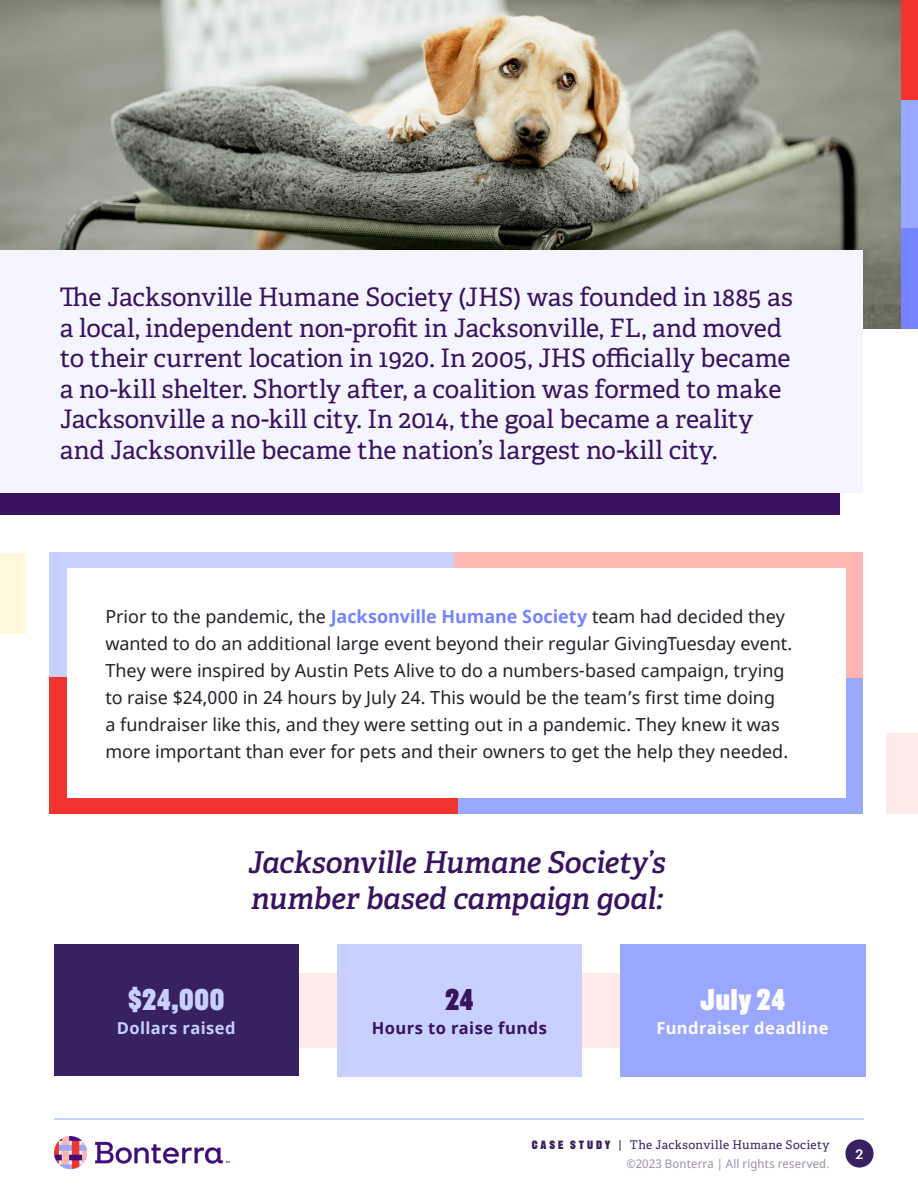
<style>
.page{position:relative;width:918px;height:1188px;background:#fff}
.page>*{position:absolute;margin:0;border:0;box-sizing:border-box;transform-origin:0 0}
.t1{font:italic 600 30px/36px "Adelle";letter-spacing:-.01em;color:#381360}
.Footer_Title{font:900 30px "Recent Grotesk";color:#c7d0ff}
.Footer_Title-2{font:900 30px "Recent Grotesk";letter-spacing:.03em;color:#fff}
.Footer_Title-3{font:900 30px "Recent Grotesk";color:#381360}
.t2{font:25.5px/30.6px "Adelle";letter-spacing:-.005em;color:#381360}
.t3{font:18px/27px "Noto Sans";color:#20212b}
.Footer_Title-4{font:700 16.5px "Noto Sans";letter-spacing:.025em;color:#fff}
.Footer_Title-5{font:700 16.5px "Noto Sans";letter-spacing:.03em;color:#381360}
.Footer_Title-6{font:700 16.5px "Noto Sans";letter-spacing:.025em;color:#c7d0ff}
.t4{font:500 13.5px "Graphik";color:#fff}
.t5{font:12px "Adelle";letter-spacing:.035em;color:#382160}
.t6{font:12px "Noto Sans Display";letter-spacing:.015em;color:#9c90af}
.s1{font-weight:700;color:#7583ff}
.s2{font-family:"Recent Grotesk";font-weight:900}
</style>
<div class="page">
<div style="left:845px;top:1139px;width:29px;height:29px;background:#382160;border-radius:50%"></div>
<hr style="left:54px;top:1118px;width:810px;height:2px;background:#bac2ff">
<img style="left:54px;top:1136px;width:176px;height:33px">
<div style="left:0;top:554px;width:26px;height:80px;background:#fff8de"></div>
<div style="left:886px;top:734px;width:32px;height:80px;background:#ffeaea"></div>
<div style="left:458px;top:678px;width:404px;height:136px;background:#99a7ff"></div>
<div style="left:50px;top:552px;width:404px;height:126px;background:#c7d0ff"></div>
<div style="left:50px;top:678px;width:408px;height:136px;background:#f2342f"></div>
<div style="left:454px;top:552px;width:408px;height:126px;background:#ffb6b3"></div>
<svg style="left:67px;top:568px;width:778px;height:230px"></svg>
<svg style="left:54px;top:944px;width:812px;height:132px;background:#9291cd"></svg>
<img style="left:0;top:0;width:902px;height:328px">
<div style="left:902px;top:0;width:16px;height:100px;background:#f2342f"></div>
<div style="left:902px;top:100px;width:16px;height:129px;background:#99a7ff"></div>
<div style="left:902px;top:228px;width:16px;height:100px;background:#7583ff"></div>
<div style="left:0;top:272px;width:839px;height:242px;background:#381360"></div>
<div style="left:0;top:250px;width:862px;height:243px;background:#f5f5ff"></div>
<p class="t2" style="left:60px;top:282px;width:734px">The Jacksonville Humane Society (JHS) was founded in 1885 as a local, independent non-profit in Jacksonville, FL, and moved to their current location in 1920. In 2005, JHS officially became a no-kill shelter. Shortly after, a coalition was formed to make Jacksonville a no-kill city. In 2014, the goal became a reality and Jacksonville became the nation’s largest no-kill city.</p>
<p class="t3" style="left:105px;top:604px;width:689px">Prior to the pandemic, the <span class="s1">Jacksonville Humane Society</span> team had decided they wanted to do an additional large event beyond their regular GivingTuesday event.<br>They were inspired by Austin Pets Alive to do a numbers-based campaign, trying to raise $24,000 in 24 hours by July 24. This would be the team’s first time doing<br>a fundraiser like this, and they were setting out in a pandemic. They knew it was more important than ever for pets and their owners to get the help they needed.</p>
<p class="t1" style="left:248px;top:845px;width:419px">Jacksonville Humane Society’s number based campaign goal:</p>
<p class="Footer_Title" style="left:128px;top:982px;width:98px">$24,000</p>
<p class="Footer_Title-6" style="left:117px;top:1016px;width:121px">Dollars raised</p>
<p class="Footer_Title-3" style="left:445px;top:982px;width:30px">24</p>
<p class="Footer_Title-5" style="left:372px;top:1016px;width:177px">Hours to raise funds</p>
<p class="Footer_Title-2" style="left:700px;top:982px;width:86px">July 24</p>
<p class="Footer_Title-4" style="left:657px;top:1016px;width:173px">Fundraiser deadline</p>
<p class="t5" style="left:532px;top:1138px;width:299px"><span class="s2">C A S E S T U D Y</span> | The Jacksonville Humane Society</p>
<p class="t6" style="left:627px;top:1155px;width:204px">©2023 Bonterra | All rights reserved.</p>
<p class="t4" style="left:856px;top:1144px;width:9px">2</p>
</div>
